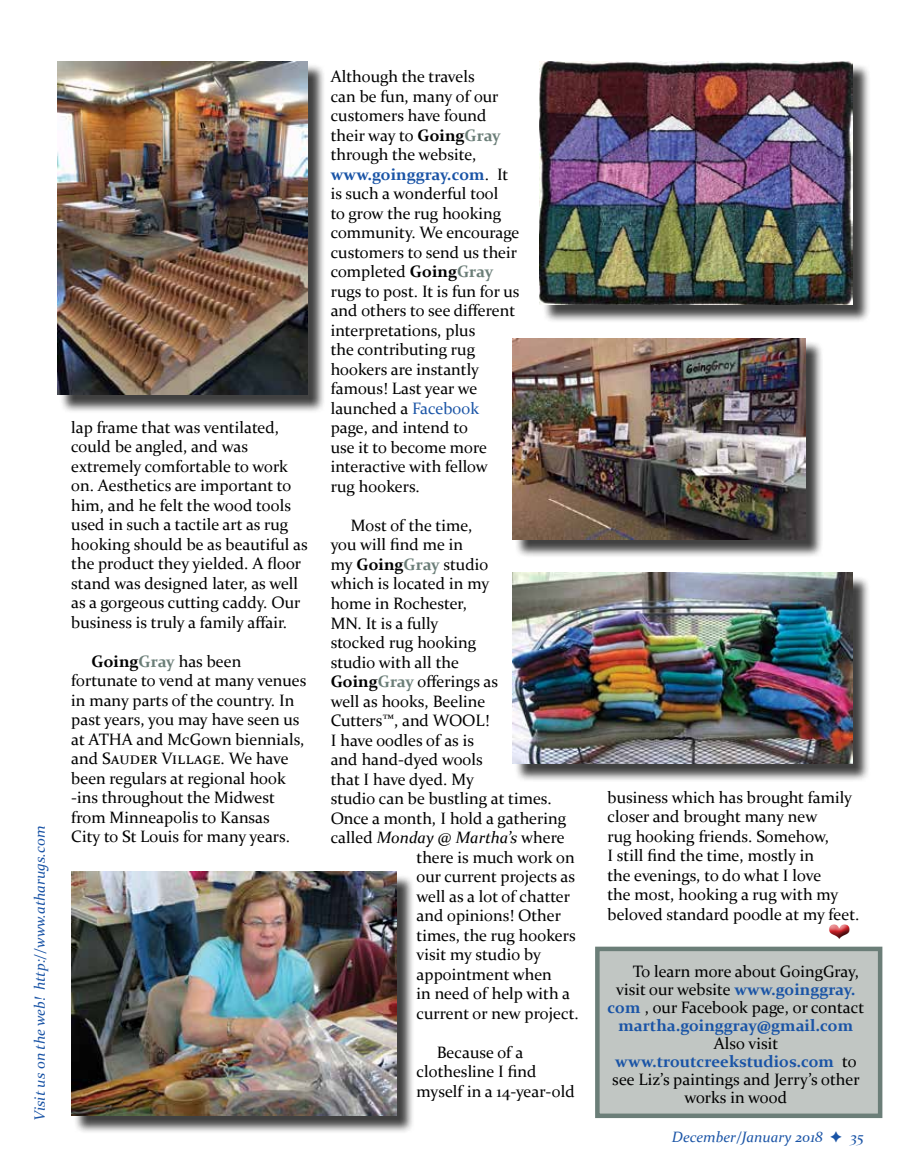
<style>
.page{position:relative;width:918px;height:1175px;background:#fff}
.page>*{position:absolute;margin:0;border:0;box-sizing:border-box;transform-origin:0 0}
.t1{font:16.5px/19.5px "Constantia";color:#000}
.t2{font:700 16.5px "Constantia";color:#1a54a6}
.t3{font:italic 16.5px "Constantia";color:#000}
.t4{font:italic 15px "Constantia";color:#1a54a6}
.s1{font-weight:700}
.s2{font-weight:700;color:#6b7e78}
.s3{font-weight:700;color:#1a54a6}
.s4{color:#1a54a6}
.s5{font-style:normal}
.s6{font-weight:400;color:#000}
</style>
<div class="page">
<div style="left:59px;top:63px;width:267px;height:350px;background:#000;opacity:.75"></div>
<img style="left:57px;top:61px;width:250px;height:333px">
<div style="left:74px;top:874px;width:341px;height:260px;background:#000;opacity:.75"></div>
<img style="left:71px;top:872px;width:325px;height:243px">
<div style="left:542px;top:63px;width:329px;height:260px;background:#000;opacity:.75"></div>
<img style="left:540px;top:61px;width:312px;height:243px">
<div style="left:515px;top:340px;width:309px;height:218px;background:#000;opacity:.75"></div>
<img style="left:512px;top:338px;width:293px;height:201px">
<div style="left:515px;top:575px;width:356px;height:207px;background:#000;opacity:.75"></div>
<img style="left:512px;top:573px;width:340px;height:190px">
<div style="left:595px;top:946px;width:287px;height:172px;background:#c1c6c3;border:4px solid #6b7e78"></div>
<svg style="left:830px;top:927px;width:20px;height:12px"></svg>
<p class="t4" style="left:29px;top:1120px;width:296px;rotate:-90deg">Visit us on the web! http://www.atharugs.com</p>
<p class="t1" style="left:71px;top:416px;width:238px">lap frame that was ventilated, could be angled, and was extremely comfortable to work on. Aesthetics are important to him, and he felt the wood tools used in such a tactile art as rug hooking should be as beautiful as the product they yielded. A floor stand was designed later, as well as a gorgeous cutting caddy. Our business is truly a family affair.</p>
<p class="t1" style="left:71px;top:650px;width:237px;text-indent:20px"><span class="s1">Going</span><span class="s2">Gray</span> has been fortunate to vend at many venues in many parts of the country. In past years, you may have seen us at ATHA and McGown biennials, and Sauder Village. We have been regulars at regional hook -ins throughout the Midwest from Minneapolis to Kansas<br>City to St Louis for many years.</p>
<p class="t1" style="left:331px;top:66px;width:190px">Although the travels<br>can be fun, many of our customers have found their way to <span class="s1">Going</span><span class="s2">Gray </span>through the website, <span class="s3">www.goinggray.com</span>. It is such a wonderful tool<br>to grow the rug hooking community. We encourage customers to send us their completed <span class="s1">Going</span><span class="s2">Gray </span>rugs to post. It is fun for us and others to see different interpretations, plus<br>the contributing rug hookers are instantly famous! Last year we launched a <span class="s4">Facebook </span>page, and intend to<br>use it to become more interactive with fellow<br>rug hookers.</p>
<p class="t1" style="left:351px;top:515px;width:123px">Most of the time,</p>
<p class="t1" style="left:331px;top:534px;width:134px">you will find me in</p>
<p class="t1" style="left:331px;top:554px;width:159px">my <span class="s1">Going</span><span class="s2">Gray</span> studio</p>
<p class="t1" style="left:331px;top:573px;width:160px">which is located in my</p>
<p class="t1" style="left:331px;top:593px;width:138px">home in Rochester,</p>
<p class="t1" style="left:331px;top:612px;width:109px">MN. It is a fully</p>
<p class="t1" style="left:331px;top:632px;width:147px">stocked rug hooking</p>
<p class="t1" style="left:331px;top:651px;width:130px">studio with all the</p>
<p class="t1" style="left:331px;top:671px;width:169px"><span class="s1">Going</span><span class="s2">Gray</span> offerings as</p>
<p class="t1" style="left:331px;top:690px;width:156px">well as hooks, Beeline</p>
<p class="t1" style="left:331px;top:710px;width:160px">Cutters™, and WOOL!</p>
<p class="t1" style="left:331px;top:729px;width:145px">I have oodles of as is</p>
<p class="t1" style="left:331px;top:749px;width:154px">and hand-dyed wools</p>
<p class="t1" style="left:331px;top:768px;width:145px">that I have dyed. My</p>
<p class="t1" style="left:331px;top:788px;width:222px">studio can be bustling at times.</p>
<p class="t1" style="left:331px;top:807px;width:237px">Once a month, I hold a gathering</p>
<p class="t3" style="left:331px;top:826px;width:235px"><span class="s5">called</span> Monday @ Martha’s <span class="s5">where</span></p>
<p class="t1" style="left:417px;top:846px;width:160px">there is much work on</p>
<p class="t1" style="left:417px;top:866px;width:160px">our current projects as</p>
<p class="t1" style="left:417px;top:885px;width:155px">well as a lot of chatter</p>
<p class="t1" style="left:417px;top:905px;width:146px">and opinions! Other</p>
<p class="t1" style="left:417px;top:924px;width:161px">times, the rug hookers</p>
<p class="t1" style="left:417px;top:944px;width:126px">visit my studio by</p>
<p class="t1" style="left:417px;top:963px;width:137px">appointment when</p>
<p class="t1" style="left:417px;top:983px;width:155px">in need of help with a</p>
<p class="t1" style="left:417px;top:1002px;width:164px">current or new project.</p>
<p class="t1" style="left:417px;top:1041px;width:160px;text-indent:20px">Because of a clothesline I find myself in a 14-year-old</p>
<p class="t1" style="left:608px;top:786px;width:253px">business which has brought family closer and brought many new<br>rug hooking friends. Somehow,<br>I still find the time, mostly in<br>the evenings, to do what I love<br>the most, hooking a rug with my beloved standard poodle at my feet.</p>
<p class="t1" style="left:633px;top:960px;width:228px">To learn more about GoingGray,</p>
<p class="t1" style="left:616px;top:978px;width:241px">visit our website <span class="s3">www.goinggray.</span></p>
<p class="t1" style="left:608px;top:996px;width:258px"><span class="s3">com</span> , our Facebook page, or contact</p>
<p class="t2" style="left:619px;top:1014px;width:236px">martha.goinggray@gmail.com</p>
<p class="t1" style="left:714px;top:1032px;width:66px">Also visit</p>
<p class="t2" style="left:615px;top:1050px;width:243px">www.troutcreekstudios.com <span class="s6">to</span></p>
<p class="t1" style="left:612px;top:1068px;width:249px">see Liz’s paintings and Jerry’s other</p>
<p class="t1" style="left:684px;top:1086px;width:104px">works in wood</p>
<p class="t4" style="left:672px;top:1127px;width:153px">December/January 2018</p>
<p class="t4" style="left:850px;top:1127px;width:15px">35</p>
</div>
